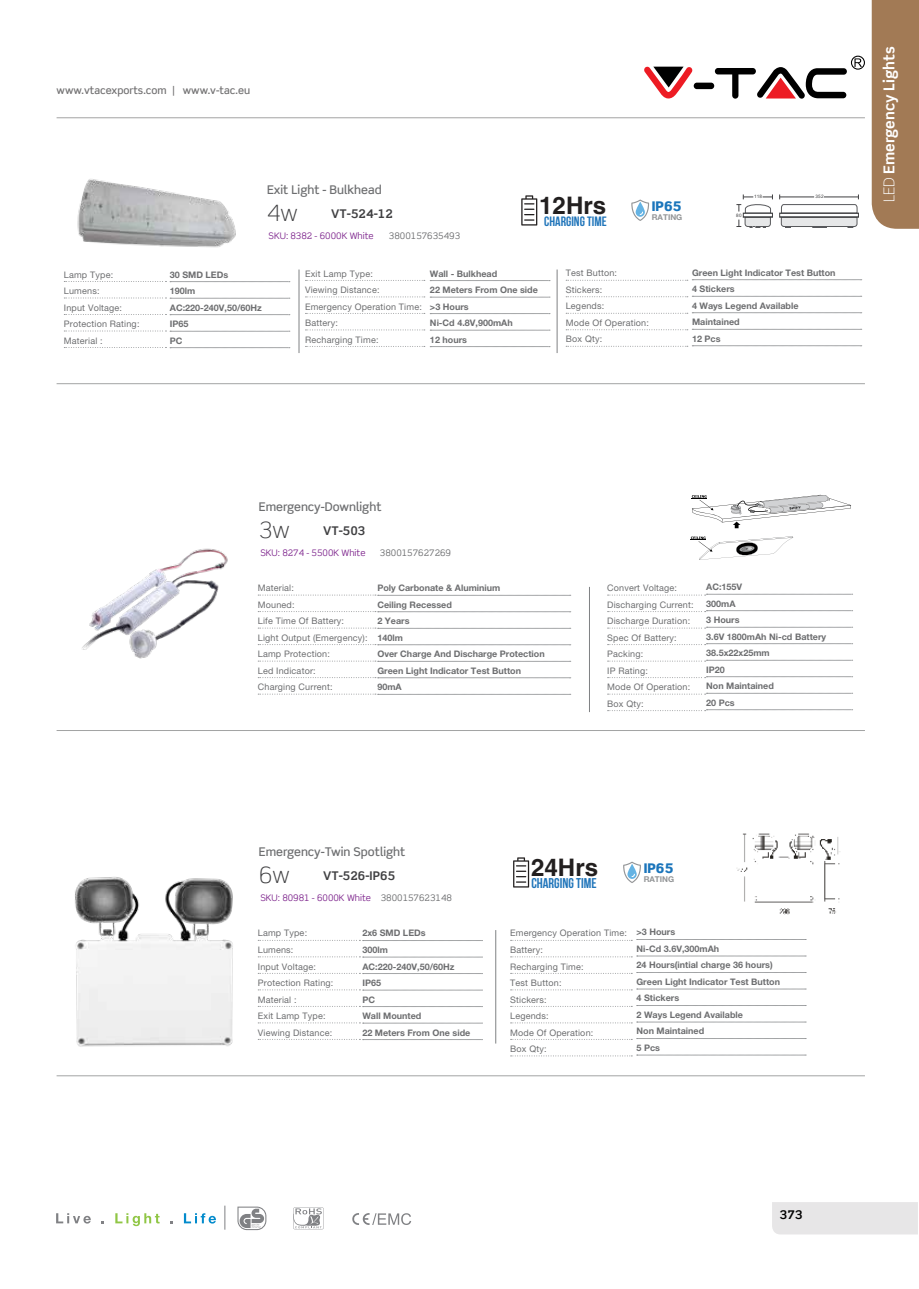
<style>
.page{position:relative;width:919px;height:1289px;background:#fff}
.page>*{position:absolute;margin:0;border:0;box-sizing:border-box;transform-origin:0 0}
.t1{font:700 24.15px "Helvetica LT Std";color:#221f1f}
.t2{font:300 22.5px "Scene Std";color:#404042}
.t3{font:700 15px "Scene Std";color:#fff}
.t4{font:700 14.1px "Bebas Neue";color:#2075ba}
.t5{font:700 13.5px "Bebas Neue";color:#2075ba}
.t6{font:900 13.35px "Scene Std";color:#1b75bb}
.t7{font:500 12px "Scene Std";color:#6d6e70}
.t8{font:700 12px "Scene Std";color:#404042}
.t9{font:700 12px "Scene Std";color:#000}
.t10{font:500 10.5px "Scene Std";color:#727172}
.t11{font:9px/16.5px "Helvetica Neue LT Pro";letter-spacing:.02em;color:#6d6e70}
.t12{font:700 9px/16.5px "Helvetica Neue LT Pro";color:#6d6e70}
.t13{font:9px "Scene Std";color:#80298f}
.t14{font:9px "Scene Std";color:#6d6e70}
.t15{font:700 7.95px "Helvetica Neue LT Pro";color:#939597}
.t16{font:4.65px "Arial";letter-spacing:.055em;color:#404042}
.s1{font-weight:300}
.s2{color:#6d6e70}
</style>
<div class="page">
<div style="left:871px;top:0;width:47px;height:229px;background:#a27a55"></div>
<div style="left:693px;top:83px;width:21px;height:6px;background:#000;border-radius:3px"></div>
<div style="left:714px;top:68px;width:41px;height:6px;background:#000;border-radius:3px"></div>
<div style="left:732px;top:69px;width:6px;height:30px;background:#000;border-radius:3px"></div>
<svg style="left:644px;top:66px;width:48px;height:32px"></svg>
<svg style="left:757px;top:56px;width:107px;height:43px"></svg>
<hr style="left:57px;top:117px;width:807px;height:1px;background:#a3a4a4">
<div style="left:772px;top:1202px;width:145px;height:32px;background:#e7e6e7"></div>
<svg style="left:293px;top:1207px;width:31px;height:22px"></svg>
<svg style="left:237px;top:1206px;width:29px;height:24px"></svg>
<svg style="left:352px;top:1213px;width:59px;height:12px"></svg>
<svg style="left:224px;top:1205px;width:1px;height:24px"></svg>
<svg style="left:56px;top:1213px;width:35px;height:10px"></svg>
<svg style="left:115px;top:1213px;width:44px;height:13px"></svg>
<svg style="left:184px;top:1213px;width:32px;height:10px"></svg>
<hr style="left:57px;top:383px;width:807px;height:1px;background:#a3a4a4">
<svg style="left:64px;top:281px;width:226px;height:1px"></svg>
<svg style="left:64px;top:297px;width:226px;height:2px"></svg>
<svg style="left:64px;top:314px;width:226px;height:1px"></svg>
<svg style="left:64px;top:330px;width:226px;height:2px"></svg>
<svg style="left:64px;top:347px;width:226px;height:1px"></svg>
<svg style="left:305px;top:280px;width:245px;height:1px"></svg>
<svg style="left:305px;top:296px;width:245px;height:2px"></svg>
<svg style="left:305px;top:313px;width:245px;height:1px"></svg>
<svg style="left:305px;top:329px;width:245px;height:2px"></svg>
<svg style="left:305px;top:346px;width:245px;height:1px"></svg>
<svg style="left:566px;top:279px;width:295px;height:2px"></svg>
<svg style="left:566px;top:296px;width:295px;height:1px"></svg>
<svg style="left:566px;top:312px;width:295px;height:2px"></svg>
<svg style="left:566px;top:329px;width:295px;height:1px"></svg>
<svg style="left:566px;top:345px;width:295px;height:2px"></svg>
<img style="left:77px;top:179px;width:159px;height:69px">
<svg style="left:779px;top:194px;width:80px;height:34px"></svg>
<hr style="left:779px;top:197px;width:35px;height:1px;background:#404042">
<svg style="left:736px;top:194px;width:37px;height:34px"></svg>
<hr style="left:823px;top:197px;width:35px;height:1px;background:#404042">
<svg style="left:631px;top:199px;width:18px;height:22px"></svg>
<svg style="left:521px;top:195px;width:16px;height:30px"></svg>
<hr style="left:556px;top:269px;width:1px;height:84px;background:#808284">
<hr style="left:298px;top:269px;width:1px;height:84px;background:#808284">
<hr style="left:57px;top:730px;width:807px;height:1px;background:#a3a4a4">
<svg style="left:258px;top:594px;width:312px;height:2px"></svg>
<svg style="left:258px;top:611px;width:312px;height:1px"></svg>
<svg style="left:258px;top:627px;width:312px;height:2px"></svg>
<svg style="left:258px;top:644px;width:312px;height:1px"></svg>
<svg style="left:258px;top:660px;width:312px;height:2px"></svg>
<svg style="left:258px;top:677px;width:312px;height:1px"></svg>
<svg style="left:258px;top:693px;width:312px;height:2px"></svg>
<svg style="left:607px;top:594px;width:245px;height:1px"></svg>
<svg style="left:607px;top:610px;width:245px;height:2px"></svg>
<svg style="left:607px;top:627px;width:245px;height:1px"></svg>
<svg style="left:607px;top:643px;width:245px;height:2px"></svg>
<svg style="left:607px;top:660px;width:245px;height:1px"></svg>
<svg style="left:607px;top:676px;width:245px;height:2px"></svg>
<svg style="left:607px;top:693px;width:245px;height:1px"></svg>
<svg style="left:607px;top:709px;width:245px;height:2px"></svg>
<img style="left:82px;top:548px;width:146px;height:111px">
<svg style="left:690px;top:536px;width:103px;height:24px"></svg>
<svg style="left:691px;top:495px;width:160px;height:33px"></svg>
<hr style="left:589px;top:587px;width:1px;height:125px;background:#808284">
<hr style="left:57px;top:1075px;width:807px;height:1px;background:#a3a4a4">
<svg style="left:258px;top:940px;width:224px;height:1px"></svg>
<svg style="left:258px;top:956px;width:224px;height:1px"></svg>
<svg style="left:258px;top:973px;width:224px;height:1px"></svg>
<svg style="left:258px;top:989px;width:224px;height:1px"></svg>
<svg style="left:258px;top:1006px;width:224px;height:1px"></svg>
<svg style="left:258px;top:1022px;width:224px;height:1px"></svg>
<svg style="left:258px;top:1039px;width:224px;height:1px"></svg>
<svg style="left:510px;top:939px;width:296px;height:2px"></svg>
<svg style="left:510px;top:955px;width:296px;height:2px"></svg>
<svg style="left:510px;top:972px;width:296px;height:2px"></svg>
<svg style="left:510px;top:988px;width:296px;height:2px"></svg>
<svg style="left:510px;top:1005px;width:296px;height:2px"></svg>
<svg style="left:510px;top:1021px;width:296px;height:2px"></svg>
<svg style="left:510px;top:1038px;width:296px;height:2px"></svg>
<svg style="left:510px;top:1054px;width:296px;height:2px"></svg>
<img style="left:75px;top:877px;width:158px;height:170px">
<img style="left:736px;top:833px;width:105px;height:82px">
<svg style="left:623px;top:861px;width:18px;height:22px"></svg>
<svg style="left:513px;top:857px;width:16px;height:30px"></svg>
<hr style="left:495px;top:930px;width:1px;height:113px;background:#808284">
<p class="t10" style="left:57px;top:84px;width:195px">www.vtacexports.com | www.v-tac.eu</p>
<h3 class="t7" style="left:267px;top:182px;width:116px">Exit Light - Bulkhead</h3>
<h2 class="t2" style="left:267px;top:199px;width:32px">4w</h2>
<p class="t13" style="left:268px;top:230px;width:107px">SKU: 8382 - 6000K White</p>
<p class="t14" style="left:389px;top:230px;width:73px">3800157635493</p>
<h1 class="t1" style="left:539px;top:190px;width:69px">12Hrs</h1>
<h3 class="t6" style="left:651px;top:198px;width:31px">IP65</h3>
<p class="t15" style="left:651px;top:212px;width:32px">RATING</p>
<h3 class="t8" style="left:331px;top:206px;width:63px">VT-524-12</h3>
<p class="t16" style="left:736px;top:212px;width:7px">80</p>
<h3 class="t5" style="left:544px;top:214px;width:64px">CHARGING TIME</h3>
<p class="t16" style="left:754px;top:193px;width:9px">118</p>
<p class="t16" style="left:815px;top:193px;width:10px">352</p>
<p class="t12" style="left:170px;top:266px;width:93px">30 SMD LEDs<br>190lm<br>AC:220-240V,50/60Hz<br>IP65<br>PC</p>
<p class="t12" style="left:430px;top:265px;width:109px">Wall - Bulkhead<br>22 Meters From One side &gt;3 Hours<br>Ni-Cd 4.8V,900mAh<br>12 hours</p>
<p class="t12" style="left:692px;top:264px;width:145px">Green Light Indicator Test Button<br>4 Stickers<br>4 Ways Legend Available<br>Maintained<br>12 Pcs</p>
<p class="t11" style="left:64px;top:266px;width:77px">Lamp Type:<br>Lumens:<br>Input Voltage:<br>Protection Rating:<br>Material :</p>
<p class="t11" style="left:305px;top:265px;width:118px">Exit Lamp Type:<br>Viewing Distance:<br>Emergency Operation Time:<br>Battery:<br>Recharging Time:</p>
<p class="t11" style="left:565px;top:265px;width:85px">Test Button:<br>Stickers:<br>Legends:<br>Mode Of Operation:<br>Box Qty:</p>
<h3 class="t3" style="left:879px;top:202px;width:157px;rotate:-90deg"><span class="s1">LED</span> Emergency Lights</h3>
<h3 class="t7" style="left:259px;top:499px;width:124px">Emergency-Downlight</h3>
<h2 class="t2" style="left:259px;top:516px;width:32px">3w</h2>
<p class="t13" style="left:260px;top:546px;width:107px">SKU: 8274 - 5500K White</p>
<p class="t14" style="left:380px;top:546px;width:73px">3800157627269</p>
<h3 class="t8" style="left:323px;top:523px;width:44px">VT-503</h3>
<p class="t12" style="left:377px;top:579px;width:169px">Poly Carbonate &amp; Aluminium<br>Ceiling Recessed<br>2 Years<br>140lm<br>Over Charge And Discharge Protection<br>Green Light Indicator Test Button<br>90mA</p>
<p class="t12" style="left:706px;top:578px;width:121px">AC:155V<br>300mA<br>3 Hours<br>3.6V 1800mAh Ni-cd Battery<br>38.5x22x25mm<br>IP20<br>Non Maintained<br>20 Pcs</p>
<p class="t11" style="left:258px;top:579px;width:111px">Material:<br>Mouned:<br>Life Time Of Battery:<br>Light Output (Emergency):<br>Lamp Protection:<br>Led Indicator:<br>Charging Current:</p>
<p class="t11" style="left:607px;top:579px;width:88px">Convert Voltage:<br>Discharging Current:<br>Discharge Duration:<br>Spec Of Battery:<br>Packing:<br>IP Rating:<br>Mode Of Operation:<br>Box Qty:</p>
<h3 class="t7" style="left:259px;top:844px;width:148px">Emergency-Twin Spotlight</h3>
<h2 class="t2" style="left:259px;top:861px;width:32px">6w</h2>
<p class="t13" style="left:260px;top:892px;width:193px">SKU: 80981 - 6000K White <span class="s2">3800157623148</span></p>
<h3 class="t8" style="left:323px;top:868px;width:74px">VT-526-IP65</h3>
<h1 class="t1" style="left:531px;top:852px;width:69px">24Hrs</h1>
<h3 class="t4" style="left:531px;top:875px;width:67px">CHARGING TIME</h3>
<h3 class="t6" style="left:643px;top:859px;width:31px">IP65</h3>
<p class="t15" style="left:643px;top:874px;width:32px">RATING</p>
<p class="t12" style="left:362px;top:924px;width:109px">2x6 SMD LEDs<br>300lm<br>AC:220-240V,50/60Hz<br>IP65<br>PC<br>Wall Mounted<br>22 Meters From One side</p>
<p class="t12" style="left:636px;top:923px;width:145px">&gt;3 Hours<br>Ni-Cd 3.6V,300mAh<br>24 Hours(intial charge 36 hours)<br>Green Light Indicator Test Button<br>4 Stickers<br>2 Ways Legend Available<br>Non Maintained<br>5 Pcs</p>
<p class="t11" style="left:258px;top:924px;width:77px">Lamp Type:<br>Lumens:<br>Input Voltage:<br>Protection Rating:<br>Material :<br>Exit Lamp Type:<br>Viewing Distance:</p>
<p class="t11" style="left:510px;top:924px;width:118px">Emergency Operation Time:<br>Battery:<br>Recharging Time:<br>Test Button:<br>Stickers:<br>Legends:<br>Mode Of Operation:<br>Box Qty:</p>
<h3 class="t9" style="left:779px;top:1206px;width:24px">373</h3>
</div>
